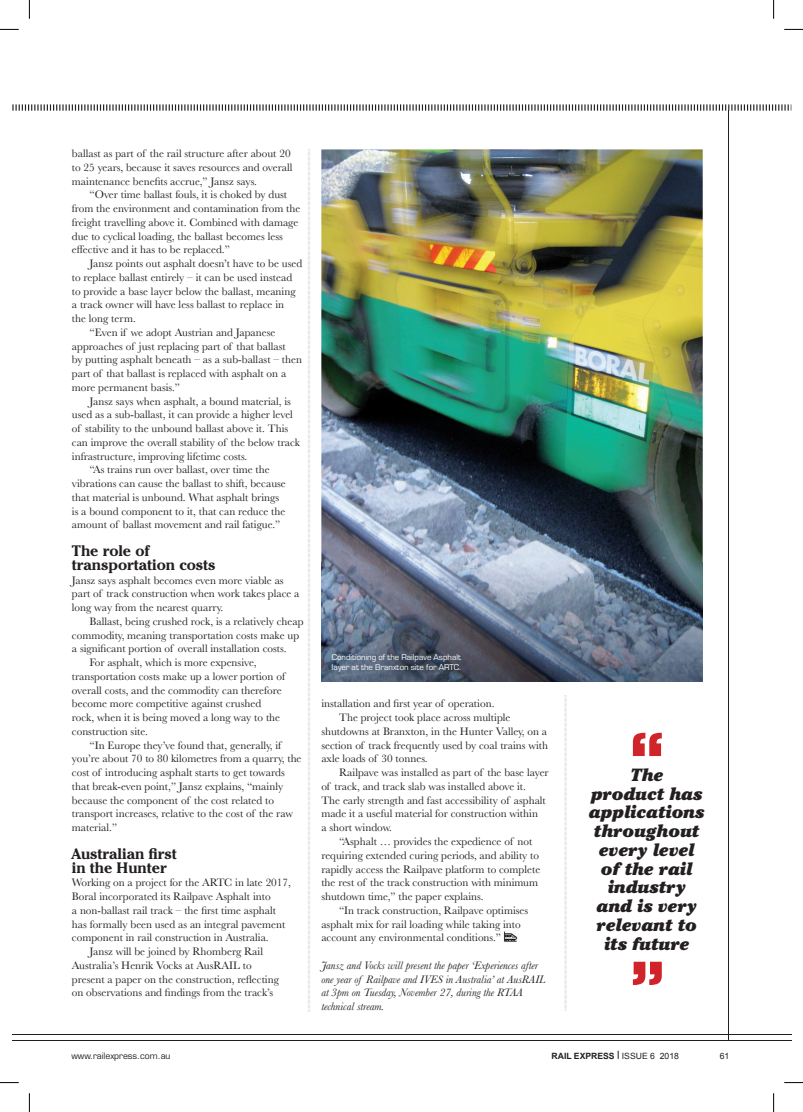
<style>
.page{position:relative;width:803px;height:1112px;background:#fff}
.page>*{position:absolute;margin:0;border:0;box-sizing:border-box;transform-origin:0 0}
.t1{font:700 75px "Eurostile";color:#d1232a}
.t2{font:italic 900 17.5px/18.8px "Cheltenham IT Cby BT";color:#231f20;text-align:center}
.t3{font:700 15px/13.8px "Cheltenham IT Cby BT";color:#231f20}
.t4{font:11.25px/13.8px "Baskerville";color:#231f20}
.t5{font:italic 11.25px/13.8px "Baskerville";color:#231f20}
.t6{font:8.75px/10.5px "Eurostile T";color:#fff}
.t7{font:8.62px "Eurostile";color:#231f20}
.t8{font:700 8.62px "Arial";color:#231f20}
.t9{font:8.62px "Arial";color:#231f20}
.s1{font-weight:400}
</style>
<div class="page">
<hr style="left:729px;top:111px;width:1px;height:928px;background:#231f20">
<img style="left:321px;top:149px;width:382px;height:413px">
<img style="left:321px;top:562px;width:382px;height:119px">
<hr style="left:12px;top:1039px;width:779px;height:1px;background:#231f20">
<svg style="left:12px;top:104px;width:779px;height:7px"></svg>
<hr style="left:12px;top:1033px;width:779px;height:1px;background:#231f20">
<img style="left:504px;top:931px;width:14px;height:11px">
<svg style="left:308px;top:149px;width:2px;height:862px"></svg>
<svg style="left:564px;top:695px;width:3px;height:314px"></svg>
<svg style="left:0;top:29px;width:19px;height:1px"></svg>
<svg style="left:784px;top:29px;width:19px;height:1px"></svg>
<svg style="left:0;top:1082px;width:19px;height:1px"></svg>
<svg style="left:784px;top:1082px;width:19px;height:1px"></svg>
<svg style="left:29px;top:0;width:1px;height:19px"></svg>
<svg style="left:29px;top:1093px;width:1px;height:18px"></svg>
<svg style="left:773px;top:0;width:1px;height:19px"></svg>
<svg style="left:773px;top:1093px;width:1px;height:18px"></svg>
<p class="t4" style="left:72px;top:147px;width:222px">ballast as part of the rail structure after about 20 to 25 years, because it saves resources and overall maintenance benefits accrue,” Jansz says.</p>
<p class="t4" style="left:72px;top:188px;width:230px;text-indent:18px">“Over time ballast fouls, it is choked by dust from the environment and contamination from the freight travelling above it. Combined with damage due to cyclical loading, the ballast becomes less effective and it has to be replaced.”</p>
<p class="t4" style="left:90px;top:257px;width:214px">Jansz points out asphalt doesn’t have to be used</p>
<p class="t4" style="left:72px;top:270px;width:222px">to replace ballast entirely – it can be used instead</p>
<p class="t4" style="left:72px;top:284px;width:225px">to provide a base layer below the ballast, meaning</p>
<p class="t4" style="left:72px;top:298px;width:214px">a track owner will have less ballast to replace in</p>
<p class="t4" style="left:72px;top:312px;width:65px">the long term.</p>
<p class="t4" style="left:90px;top:325px;width:187px">“Even if we adopt Austrian and Japanese</p>
<p class="t4" style="left:72px;top:339px;width:215px">approaches of just replacing part of that ballast</p>
<p class="t4" style="left:72px;top:353px;width:232px">by putting asphalt beneath – as a sub-ballast – then</p>
<p class="t4" style="left:72px;top:366px;width:216px">part of that ballast is replaced with asphalt on a</p>
<p class="t4" style="left:72px;top:380px;width:110px">more permanent basis.”</p>
<p class="t4" style="left:90px;top:394px;width:203px">Jansz says when asphalt, a bound material, is</p>
<p class="t4" style="left:72px;top:408px;width:223px">used as a sub-ballast, it can provide a higher level</p>
<p class="t4" style="left:72px;top:421px;width:218px">of stability to the unbound ballast above it. This</p>
<p class="t4" style="left:72px;top:435px;width:230px">can improve the overall stability of the below track</p>
<p class="t4" style="left:72px;top:449px;width:177px">infrastructure, improving lifetime costs.</p>
<p class="t4" style="left:90px;top:463px;width:182px">“As trains run over ballast, over time the</p>
<p class="t4" style="left:72px;top:476px;width:215px">vibrations can cause the ballast to shift, because</p>
<p class="t4" style="left:72px;top:490px;width:209px">that material is unbound. What asphalt brings</p>
<p class="t4" style="left:72px;top:504px;width:215px">is a bound component to it, that can reduce the</p>
<p class="t4" style="left:72px;top:518px;width:210px">amount of ballast movement and rail fatigue.”</p>
<h3 class="t3" style="left:72px;top:543px;width:145px">The role of transportation costs</h3>
<p class="t4" style="left:72px;top:573px;width:229px">Jansz says asphalt becomes even more viable as part of track construction when work takes place a long way from the nearest quarry.</p>
<p class="t4" style="left:90px;top:614px;width:215px">Ballast, being crushed rock, is a relatively cheap</p>
<p class="t4" style="left:72px;top:628px;width:229px">commodity, meaning transportation costs make up</p>
<p class="t4" style="left:72px;top:642px;width:216px">a significant portion of overall installation costs.</p>
<p class="t4" style="left:90px;top:655px;width:168px">For asphalt, which is more expensive,</p>
<p class="t4" style="left:72px;top:669px;width:215px">transportation costs make up a lower portion of</p>
<p class="t4" style="left:72px;top:683px;width:211px">overall costs, and the commodity can therefore</p>
<p class="t4" style="left:72px;top:697px;width:191px">become more competitive against crushed</p>
<p class="t4" style="left:72px;top:710px;width:210px">rock, when it is being moved a long way to the</p>
<p class="t4" style="left:72px;top:724px;width:77px">construction site.</p>
<p class="t4" style="left:90px;top:738px;width:193px">“In Europe they’ve found that, generally, if</p>
<p class="t4" style="left:72px;top:752px;width:231px">you’re about 70 to 80 kilometres from a quarry, the</p>
<p class="t4" style="left:72px;top:765px;width:214px">cost of introducing asphalt starts to get towards</p>
<p class="t4" style="left:72px;top:779px;width:213px">that break-even point,” Jansz explains, “mainly</p>
<p class="t4" style="left:72px;top:793px;width:204px">because the component of the cost related to</p>
<p class="t4" style="left:72px;top:806px;width:223px">transport increases, relative to the cost of the raw</p>
<p class="t4" style="left:72px;top:820px;width:47px">material.”</p>
<h3 class="t3" style="left:72px;top:846px;width:106px">Australian first in the Hunter</h3>
<p class="t4" style="left:72px;top:875px;width:221px">Working on a project for the ARTC in late 2017,</p>
<p class="t4" style="left:72px;top:889px;width:200px">Boral incorporated its Railpave Asphalt into</p>
<p class="t4" style="left:72px;top:903px;width:206px">a non-ballast rail track – the first time asphalt</p>
<p class="t4" style="left:72px;top:917px;width:215px">has formally been used as an integral pavement</p>
<p class="t4" style="left:72px;top:930px;width:198px">component in rail construction in Australia.</p>
<p class="t4" style="left:90px;top:944px;width:175px">Jansz will be joined by Rhomberg Rail</p>
<p class="t4" style="left:72px;top:958px;width:181px">Australia’s Henrik Vocks at AusRAIL to</p>
<p class="t4" style="left:72px;top:972px;width:209px">present a paper on the construction, reflecting</p>
<p class="t4" style="left:72px;top:985px;width:203px">on observations and findings from the track’s</p>
<p class="t6" style="left:332px;top:651px;width:131px">Conditioning of the Railpave Asphalt layer at the Branxton site for ARTC.</p>
<p class="t4" style="left:321px;top:697px;width:175px">installation and first year of operation.</p>
<p class="t4" style="left:339px;top:710px;width:173px">The project took place across multiple</p>
<p class="t4" style="left:321px;top:724px;width:227px">shutdowns at Branxton, in the Hunter Valley, on a</p>
<p class="t4" style="left:321px;top:738px;width:228px">section of track frequently used by coal trains with</p>
<p class="t4" style="left:321px;top:752px;width:108px">axle loads of 30 tonnes.</p>
<p class="t4" style="left:339px;top:765px;width:211px">Railpave was installed as part of the base layer</p>
<p class="t4" style="left:321px;top:779px;width:206px">of track, and track slab was installed above it.</p>
<p class="t4" style="left:321px;top:793px;width:226px">The early strength and fast accessibility of asphalt</p>
<p class="t4" style="left:321px;top:806px;width:218px">made it a useful material for construction within</p>
<p class="t4" style="left:321px;top:820px;width:72px">a short window.</p>
<p class="t4" style="left:339px;top:834px;width:195px">“Asphalt … provides the expedience of not</p>
<p class="t4" style="left:321px;top:848px;width:219px">requiring extended curing periods, and ability to</p>
<p class="t4" style="left:321px;top:861px;width:220px">rapidly access the Railpave platform to complete</p>
<p class="t4" style="left:321px;top:875px;width:218px">the rest of the track construction with minimum</p>
<p class="t4" style="left:321px;top:889px;width:164px">shutdown time,” the paper explains.</p>
<p class="t4" style="left:339px;top:903px;width:191px">“In track construction, Railpave optimises</p>
<p class="t4" style="left:321px;top:916px;width:201px">asphalt mix for rail loading while taking into</p>
<p class="t4" style="left:321px;top:930px;width:181px">account any environmental conditions.”</p>
<p class="t5" style="left:321px;top:958px;width:225px">Jansz and Vocks will present the paper ‘Experiences after one year of Railpave and IVES in Australia’ at AusRAIL at 3pm on Tuesday, November 27, during the RTAA technical stream.</p>
<h1 class="t1" style="left:629px;top:715px;width:37px">“</h1>
<h2 class="t2" style="left:590px;top:764px;width:117px">The<br>product has applications throughout every level of the rail industry and is very relevant to its future</h2>
<h1 class="t1" style="left:629px;top:943px;width:37px">”</h1>
<p class="t7" style="left:71px;top:1050px;width:101px">www.railexpress.com.au</p>
<p class="t8" style="left:551px;top:1049px;width:129px">RAIL EXPRESS | <span class="s1">ISSUE 6 2018</span></p>
<p class="t9" style="left:720px;top:1049px;width:11px">61</p>
</div>
